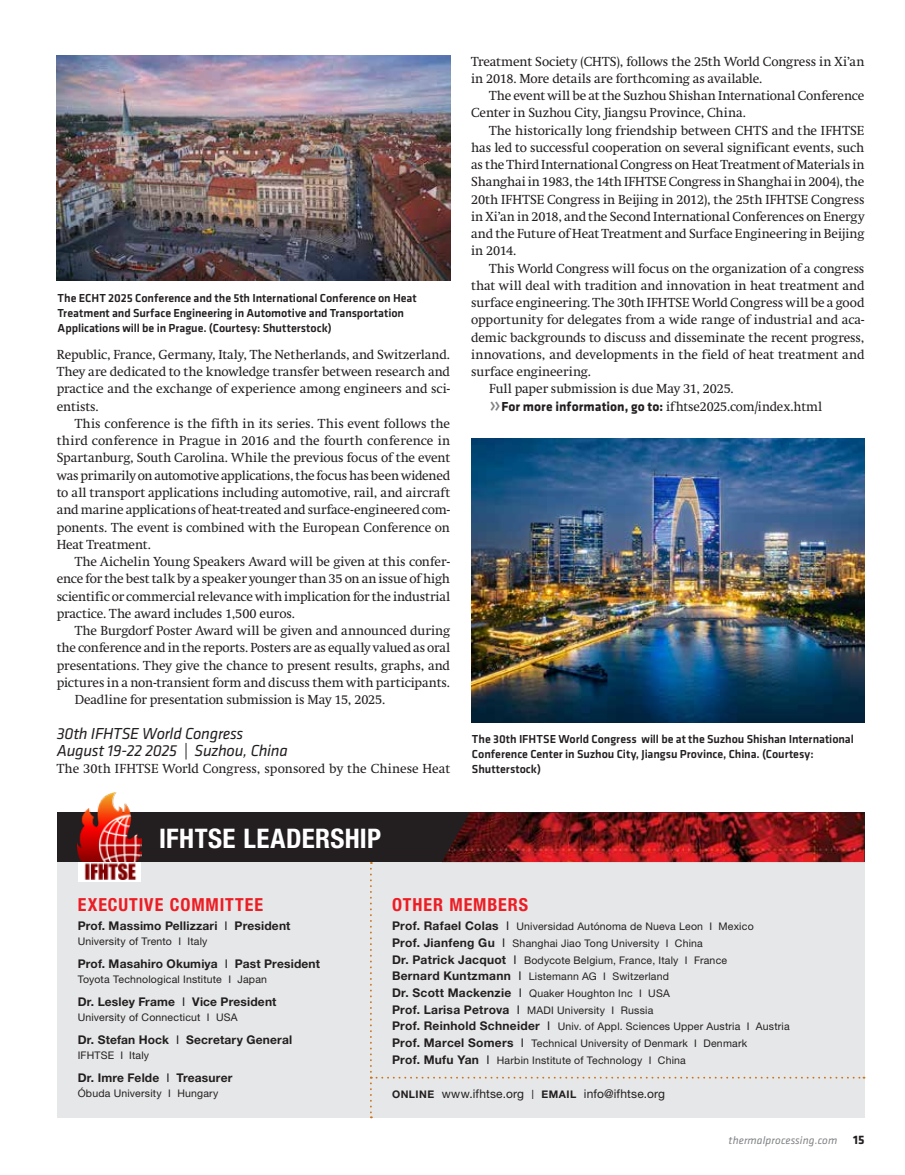
<style>
.page{position:relative;width:905px;height:1175px;background:#fff}
.page>*{position:absolute;margin:0;border:0;box-sizing:border-box;transform-origin:0 0}
.t1{font:700 condensed 27px "Helvetica Neue";letter-spacing:.01em;color:#fff}
.t2{font:700 condensed 18px "Helvetica Neue";letter-spacing:.05em;color:#ed1d24}
.t3{font:italic 16.5px/17.2px "Klavika Basic";letter-spacing:-.015em;color:#231f20}
.t4{font:12.9px/17.2px "Swift";letter-spacing:-.005em;color:#231f20;text-align:justify}
.t5{font:500 12px/15px "Klavika Basic";letter-spacing:-.005em;color:#231f20}
.t6{font:700 12px "Helvetica Neue";letter-spacing:.015em;color:#231f20}
.t7{font:12px "Helvetica Neue";letter-spacing:.015em;color:#231f20}
.t8{font:italic 11.25px "Klavika Basic";letter-spacing:.01em;color:#808285}
.t9{font:10.5px/16.6px "Helvetica Neue";letter-spacing:.02em;color:#231f20}
.s1{font-family:"Klavika Basic";font-size:24px;color:#808285}
.s2{font-family:"Klavika Basic";font-weight:700;font-size:13.5px}
.s3{font-weight:400}
.s4{font-weight:700;font-size:12px}
.s5{font-size:12px}
.s6{font-weight:700;font-size:10.5px}
.s7{font-weight:300;font-size:12.9px}
.s8{font-weight:700;font-style:normal;font-size:12.75px;color:#231f20}
</style>
<div class="page">
<img style="left:57px;top:56px;width:393px;height:225px">
<img style="left:471px;top:438px;width:393px;height:284px">
<div style="left:57px;top:812px;width:807px;height:306px;background:#e6e7e8"></div>
<div style="left:57px;top:812px;width:807px;height:50px;background:#231f20"></div>
<svg style="left:370px;top:862px;width:494px;height:256px"></svg>
<img style="left:442px;top:812px;width:422px;height:50px">
<img style="left:78px;top:792px;width:63px;height:70px">
<svg style="left:78px;top:862px;width:63px;height:19px"></svg>
<p class="t5" style="left:58px;top:290px;width:361px">The ECHT 2025 Conference and the 5th International Conference on Heat<br>Treatment and Surface Engineering in Automotive and Transportation<br>Applications will be in Prague. (Courtesy: Shutterstock)</p>
<p class="t4" style="left:57px;top:346px;width:395px">Republic, France, Germany, Italy, The Netherlands, and Switzerland.<br>They are dedicated to the knowledge transfer between research and practice and the exchange of experience among engineers and sci&shy;entists.</p>
<p class="t4" style="left:57px;top:415px;width:395px;text-indent:18px">This conference is the fifth in its series. This event follows the third conference in Prague in 2016 and the fourth conference in Spartanburg, South Carolina. While the previous focus of the event was primarily on automotive applications, the focus has been widened to all transport applications including automotive, rail, and aircraft and marine applications of heat-treated and surface-engineered com&shy;ponents. The event is combined with the European Conference on Heat Treatment.</p>
<p class="t4" style="left:57px;top:553px;width:395px;text-indent:18px">The Aichelin Young Speakers Award will be given at this confer&shy;ence for the best talk by a speaker younger than 35 on an issue of high scientific or commercial relevance with implication for the industrial practice. The award includes 1,500 euros.</p>
<p class="t4" style="left:75px;top:622px;width:377px">The Burgdorf Poster Award will be given and announced during</p>
<p class="t4" style="left:57px;top:639px;width:395px">the conference and in the reports. Posters are as equally valued as oral</p>
<p class="t4" style="left:57px;top:656px;width:395px">presentations. They give the chance to present results, graphs, and</p>
<p class="t4" style="left:57px;top:673px;width:395px">pictures in a non-transient form and discuss them with participants.</p>
<p class="t4" style="left:75px;top:691px;width:312px">Deadline for presentation submission is May 15, 2025.</p>
<p class="t3" style="left:57px;top:724px;width:233px">30th IFHTSE World Congress<br>August 19-22 2025 | Suzhou, China</p>
<p class="t4" style="left:57px;top:760px;width:395px">The 30th IFHTSE World Congress, sponsored by the Chinese Heat</p>
<h1 class="t1" style="left:159px;top:822px;width:223px">IFHTSE LEADERSHIP</h1>
<p class="t4" style="left:471px;top:52px;width:395px">Treatment Society (CHTS), follows the 25th World Congress in Xi’an in 2018. More details are forthcoming as available.</p>
<p class="t4" style="left:471px;top:87px;width:395px;text-indent:18px">The event will be at the Suzhou Shishan International Conference<br>Center in Suzhou City, Jiangsu Province, China.</p>
<p class="t4" style="left:471px;top:121px;width:395px;text-indent:18px">The historically long friendship between CHTS and the IFHTSE has led to successful cooperation on several significant events, such as the Third International Congress on Heat Treatment of Materials in Shanghai in 1983, the 14th IFHTSE Congress in Shanghai in 2004), the 20th IFHTSE Congress in Beijing in 2012), the 25th IFHTSE Congress in Xi’an in 2018, and the Second International Conferences on Energy and the Future of Heat Treatment and Surface Engineering in Beijing in 2014.</p>
<p class="t4" style="left:489px;top:259px;width:377px">This World Congress will focus on the organization of a congress</p>
<p class="t4" style="left:471px;top:277px;width:395px">that will deal with tradition and innovation in heat treatment and</p>
<p class="t4" style="left:471px;top:294px;width:395px">surface engineering. The 30th IFHTSE World Congress will be a good</p>
<p class="t4" style="left:471px;top:311px;width:395px">opportunity for delegates from a wide range of industrial and aca-</p>
<p class="t4" style="left:471px;top:328px;width:395px">demic backgrounds to discuss and disseminate the recent progress,</p>
<p class="t4" style="left:471px;top:346px;width:395px">innovations, and developments in the field of heat treatment and</p>
<p class="t4" style="left:471px;top:363px;width:121px">surface engineering.</p>
<p class="t4" style="left:489px;top:380px;width:246px">Full paper submission is due May 31, 2025.</p>
<p class="t4" style="left:489px;top:397px;width:334px"><span class="s1">»</span><span class="s2">For more information, go to:</span> ifhtse2025.com/index.html</p>
<p class="t5" style="left:472px;top:731px;width:383px">The 30th IFHTSE World Congress will be at the Suzhou Shishan International<br>Conference Center in Suzhou City, Jiangsu Province, China. (Courtesy:<br>Shutterstock)</p>
<h2 class="t2" style="left:78px;top:893px;width:187px">EXECUTIVE COMMITTEE</h2>
<p class="t6" style="left:78px;top:918px;width:214px">Prof. Massimo Pellizzari <span class="s3">I</span> President</p>
<p class="t9" style="left:78px;top:933px;width:131px">University of Trento I Italy</p>
<p class="t6" style="left:78px;top:956px;width:244px">Prof. Masahiro Okumiya <span class="s3">I</span> Past President</p>
<p class="t9" style="left:78px;top:971px;width:191px">Toyota Technological Institute I Japan</p>
<p class="t6" style="left:78px;top:994px;width:200px">Dr. Lesley Frame <span class="s3">I</span> Vice President</p>
<p class="t9" style="left:78px;top:1009px;width:161px">University of Connecticut I USA</p>
<p class="t6" style="left:78px;top:1032px;width:216px">Dr. Stefan Hock <span class="s3">I</span> Secretary General</p>
<p class="t9" style="left:78px;top:1046px;width:73px">IFHTSE I Italy</p>
<p class="t6" style="left:78px;top:1070px;width:156px">Dr. Imre Felde <span class="s3">I</span> Treasurer</p>
<p class="t9" style="left:78px;top:1084px;width:142px">Óbuda University I Hungary</p>
<h2 class="t2" style="left:392px;top:893px;width:137px">OTHER MEMBERS</h2>
<p class="t9" style="left:392px;top:918px;width:399px"><span class="s4">Prof. Rafael Colas</span> <span class="s5">I</span> Universidad Autónoma de Nueva Leon I Mexico<br><span class="s4">Prof. Jianfeng Gu</span> <span class="s5">I</span> Shanghai Jiao Tong University I China<br><span class="s4">Dr. Patrick Jacquot</span> <span class="s5">I</span> Bodycote Belgium, France, Italy I France<br><span class="s4">Bernard Kuntzmann</span> <span class="s5">I</span> Listemann AG I Switzerland<br><span class="s4">Dr. Scott Mackenzie</span> <span class="s5">I</span> Quaker Houghton Inc I USA<br><span class="s4">Prof. Larisa Petrova</span> <span class="s5">I</span> MADI University I Russia<br><span class="s4">Prof. Reinhold Schneider</span> <span class="s5">I</span> Univ. of Appl. Sciences Upper Austria I Austria <span class="s4">Prof. Marcel Somers</span> <span class="s5">I</span> Technical University of Denmark I Denmark<br><span class="s4">Prof. Mufu Yan</span> <span class="s5">I</span> Harbin Institute of Technology I China</p>
<p class="t7" style="left:392px;top:1087px;width:274px"><span class="s6">ONLINE</span> www.ifhtse.org <span class="s7">I</span> <span class="s6">EMAIL</span> info@ifhtse.org</p>
<p class="t8" style="left:728px;top:1133px;width:137px">thermalprocessing.com <span class="s8">15</span></p>
</div>
